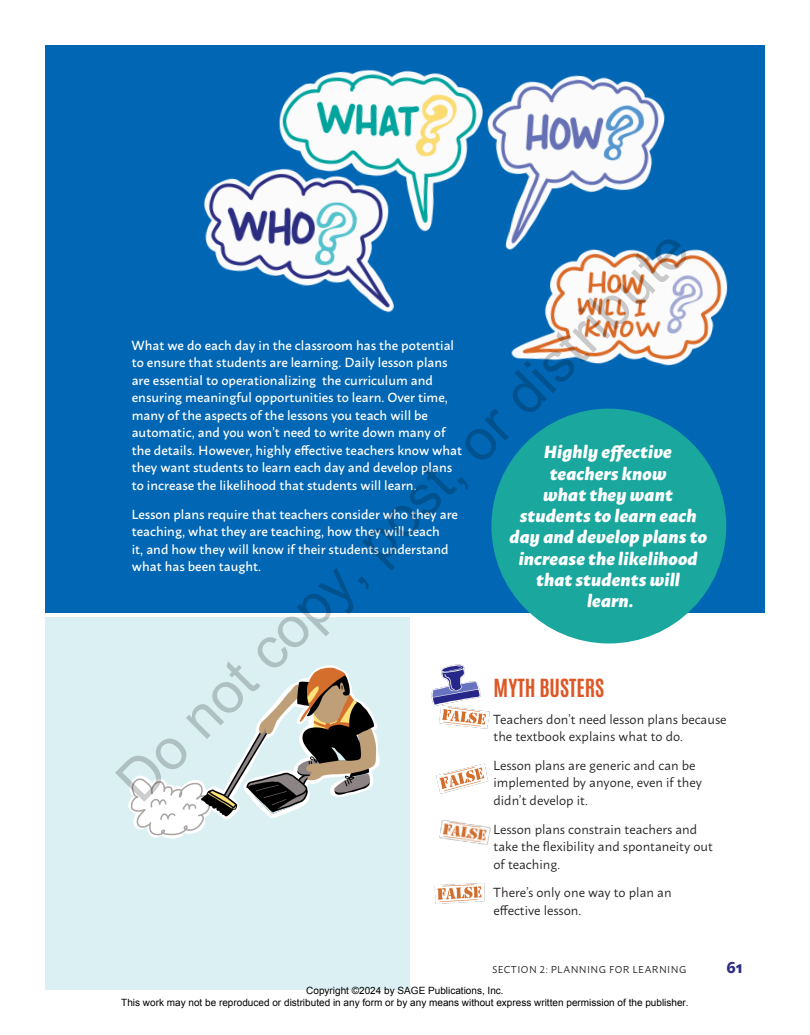
<style>
.page{position:relative;width:810px;height:1035px;background:#fff}
.page>*{position:absolute;margin:0;border:0;box-sizing:border-box;transform-origin:0 0}
.t1{font:57.5px "Arial";color:rgb(0 0 0/.2)}
.t2{font:700 21.25px "Antonio";color:#dd5827}
.t3{font:italic 800 17.5px/21.2px "Macho";letter-spacing:.01em;color:#fff;text-align:center}
.t4{font:700 16.25px "Macho";color:#2f2e84}
.t5{font:500 13.12px/17.5px "Macho";color:#fff}
.t6{font:13.12px/17.5px "Macho";color:#231f20}
.t7{font:10px/12px "Arial";color:#000;text-align:center}
.t8{font:10px "Macho";letter-spacing:.04em;color:#231f20}
</style>
<div class="page">
<div style="left:45px;top:618px;width:365px;height:372px;background:#daf0f2"></div>
<div style="left:45px;top:45px;width:720px;height:567px;background:#0166b3"></div>
<img style="left:431px;top:664px;width:59px;height:65px">
<img style="left:128px;top:665px;width:252px;height:174px">
<img style="left:436px;top:764px;width:52px;height:29px">
<img style="left:439px;top:820px;width:52px;height:25px">
<img style="left:434px;top:883px;width:51px;height:21px">
<img style="left:203px;top:69px;width:525px;height:297px">
<div style="left:491px;top:409px;width:235px;height:235px;background:#19a79e;border-radius:50%"></div>
<h1 class="t1" style="left:100px;top:764px;width:781px;rotate:-45deg">Do not copy, post, or distribute</h1>
<p class="t5" style="left:131px;top:335px;width:332px">What we do each day in the classroom has the potential to ensure that students are learning. Daily lesson plans are essential to operationalizing the curriculum and ensuring meaningful opportunities to learn. Over time, many of the aspects of the lessons you teach will be automatic, and you won’t need to write down many of the details. However, highly effective teachers know what they want students to learn each day and develop plans to increase the likelihood that students will learn.</p>
<p class="t5" style="left:131px;top:504px;width:328px">Lesson plans require that teachers consider who they are teaching, what they are teaching, how they will teach<br>it, and how they will know if their students understand what has been taught.</p>
<h3 class="t3" style="left:510px;top:440px;width:199px">Highly effective teachers know<br>what they want students to learn each day and develop plans to increase the likelihood that students will<br>learn.</h3>
<h2 class="t2" style="left:494px;top:673px;width:112px">MYTH BUSTERS</h2>
<p class="t6" style="left:438px;top:709px;width:33px">T</p>
<p class="t6" style="left:494px;top:709px;width:235px;text-indent:7px">eachers don’t need lesson plans because the textbook explains what to do.</p>
<p class="t6" style="left:493px;top:755px;width:210px">Lesson plans are generic and can be implemented by anyone, even if they didn’t develop it.</p>
<p class="t6" style="left:493px;top:819px;width:221px">Lesson plans constrain teachers and take the flexibility and spontaneity out of teaching.</p>
<p class="t6" style="left:493px;top:883px;width:180px">There’s only one way to plan an effective lesson.</p>
<p class="t8" style="left:492px;top:960px;width:82px">Section 2: PLANNIN</p>
<p class="t8" style="left:599px;top:960px;width:65px">G FOR LEARNIN</p>
<p class="t8" style="left:679px;top:960px;width:9px">G</p>
<p class="t4" style="left:726px;top:952px;width:18px">61</p>
<p class="t7" style="left:121px;top:984px;width:569px">Copyright ©2024 by SAGE Publications, Inc.<br>This work may not be reproduced or distributed in any form or by any means without express written permission of the publisher.</p>
</div>
